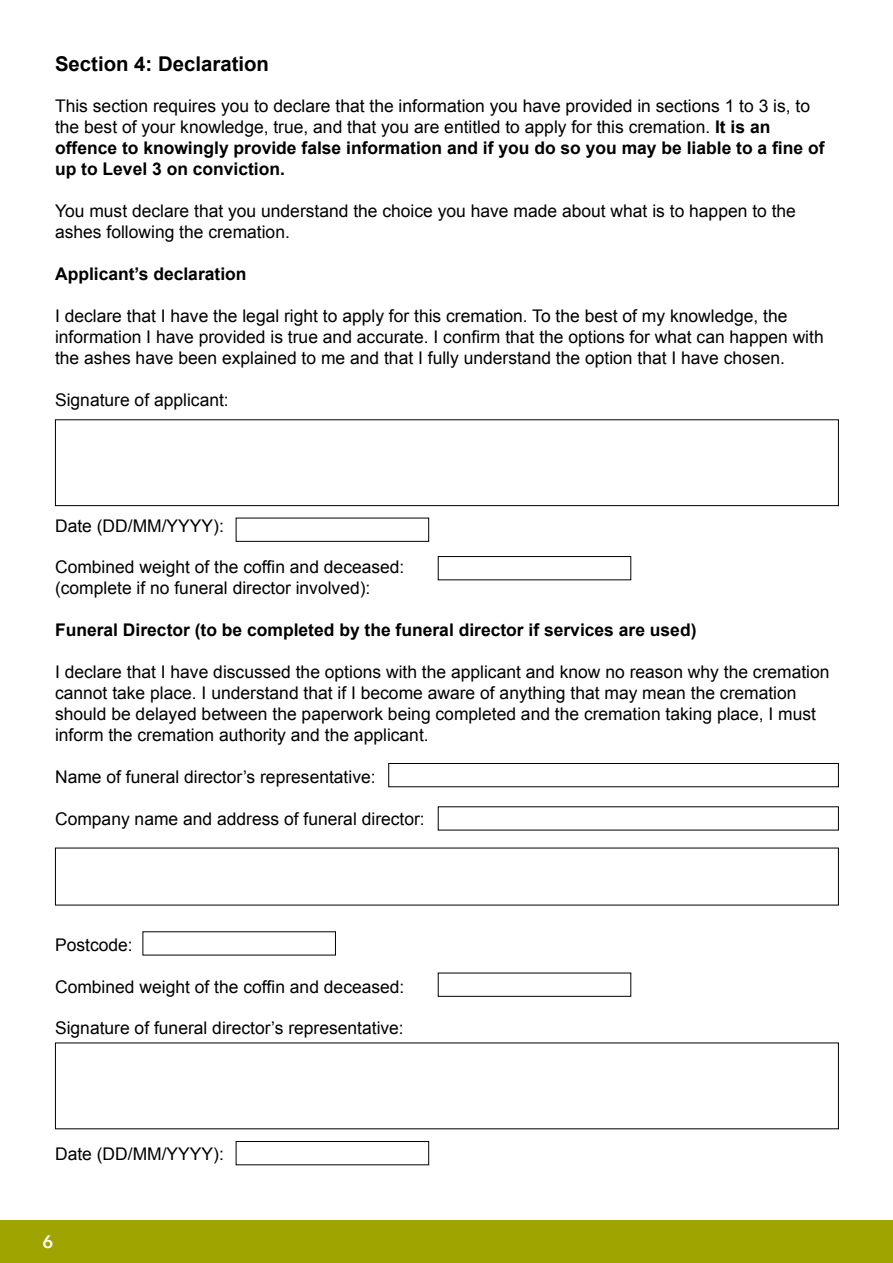
<style>
.page{position:relative;width:893px;height:1263px;background:#fff}
.page>*{position:absolute;margin:0;border:0;box-sizing:border-box;transform-origin:0 0}
.t1{font:700 20.4px "Arial";color:#000}
.t2{font:600 18px "Avenir Next";color:#fff}
.t3{font:17.4px/21px "Arial";color:#000}
.t4{font:700 17.4px "Arial";color:#000}
.s1{font-weight:700}
</style>
<div class="page">
<div style="left:0;top:1220px;width:893px;height:43px;background:#9fa400"></div>
<div style="left:388px;top:763px;width:451px;height:24px;border:1px solid #000"></div>
<div style="left:236px;top:518px;width:193px;height:24px;border:1px solid #000"></div>
<div style="left:236px;top:1141px;width:193px;height:24px;border:1px solid #000"></div>
<div style="left:438px;top:973px;width:193px;height:24px;border:1px solid #000"></div>
<div style="left:438px;top:556px;width:193px;height:24px;border:1px solid #000"></div>
<div style="left:55px;top:419px;width:784px;height:87px;border:1px solid #000"></div>
<p class="t1" style="left:55px;top:50px;width:215px">Section 4: Declaration</p>
<p class="t3" style="left:55px;top:96px;width:771px">This section requires you to declare that the information you have provided in sections 1 to 3 is, to the best of your knowledge, true, and that you are entitled to apply for this cremation. <span class="s1">It is an offence to knowingly provide false information and if you do so you may be liable to a fine of up to Level 3 on conviction.</span></p>
<p class="t3" style="left:55px;top:201px;width:742px">You must declare that you understand the choice you have made about what is to happen to the ashes following the cremation.</p>
<p class="t4" style="left:55px;top:262px;width:193px">Applicant’s declaration</p>
<p class="t3" style="left:55px;top:306px;width:770px">I declare that I have the legal right to apply for this cremation. To the best of my knowledge, the information I have provided is true and accurate. I confirm that the options for what can happen with the ashes have been explained to me and that I fully understand the option that I have chosen.</p>
<p class="t3" style="left:55px;top:389px;width:175px">Signature of applicant:</p>
<p class="t3" style="left:55px;top:515px;width:170px">Date (DD/MM/YYYY):</p>
<p class="t3" style="left:55px;top:557px;width:351px">Combined weight of the coffin and deceased: (complete if no funeral director involved):</p>
<p class="t4" style="left:55px;top:619px;width:643px">Funeral Director (to be completed by the funeral director if services are used)</p>
<p class="t3" style="left:55px;top:662px;width:776px">I declare that I have discussed the options with the applicant and know no reason why the cremation cannot take place. I understand that if I become aware of anything that may mean the cremation should be delayed between the paperwork being completed and the cremation taking place, I must inform the cremation authority and the applicant.</p>
<p class="t3" style="left:55px;top:766px;width:322px">Name of funeral director’s representative:</p>
<p class="t3" style="left:55px;top:808px;width:371px">Company name and address of funeral director:</p>
<p class="t3" style="left:55px;top:934px;width:79px">Postcode:</p>
<p class="t3" style="left:55px;top:976px;width:351px">Combined weight of the coffin and deceased:</p>
<p class="t3" style="left:55px;top:1018px;width:350px">Signature of funeral director’s representative:</p>
<p class="t3" style="left:55px;top:1144px;width:170px">Date (DD/MM/YYYY):</p>
<p class="t2" style="left:43px;top:1231px;width:12px">6</p>
</div>
